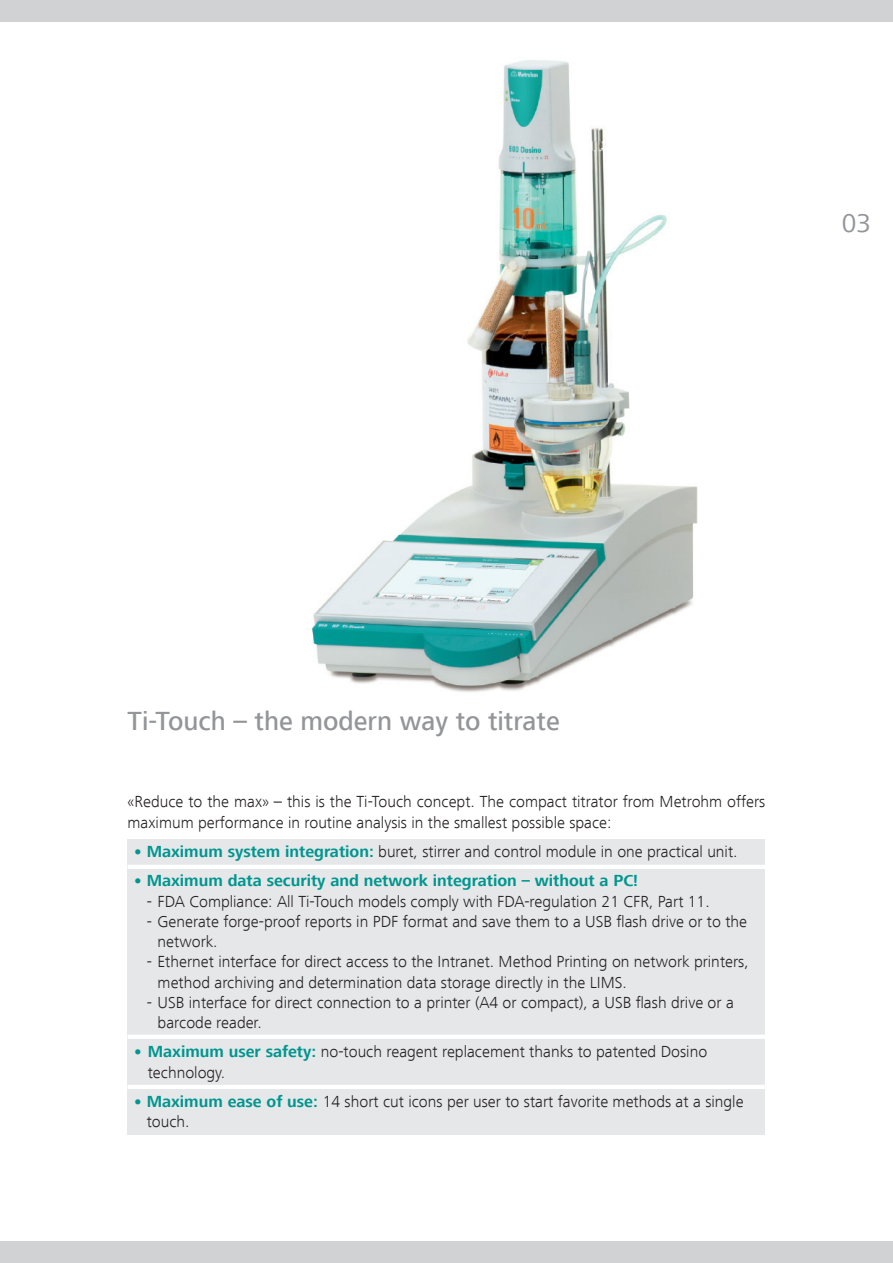
<style>
.page{position:relative;width:893px;height:1263px;background:#fff}
.page>*{position:absolute;margin:0;border:0;box-sizing:border-box;transform-origin:0 0}
.t1{font:500 27px "Frutiger Next LT";color:#939598}
.t2{font:27px "Frutiger Next LT";color:#939598}
.t3{font:300 16.5px/20.2px "Frutiger Next LT";color:#231f20}
.t4{font:700 16.5px "Frutiger Next LT";color:#00968f}
.s1{font-weight:800;color:#00968f}
.s2{font-weight:700;color:#00968f}
.s3{font-weight:800}
</style>
<div class="page">
<div style="left:0;top:1242px;width:893px;height:21px;background:#d1d2d4"></div>
<img style="left:312px;top:60px;width:386px;height:632px">
<div style="left:0;top:0;width:893px;height:21px;background:#d1d2d4"></div>
<div style="left:128px;top:839px;width:637px;height:296px;background:#e6e7e9"></div>
<hr style="left:128px;top:865px;width:637px;height:4px;background:#fff">
<hr style="left:128px;top:1035px;width:637px;height:4px;background:#fff">
<hr style="left:128px;top:1085px;width:637px;height:4px;background:#fff">
<h1 class="t2" style="left:842px;top:208px;width:31px">03</h1>
<h1 class="t1" style="left:128px;top:706px;width:434px">Ti-Touch – the modern way to titrate</h1>
<p class="t3" style="left:128px;top:791px;width:639px">«Reduce to the max» – this is the Ti-Touch concept. The compact titrator from Metrohm offers maximum performance in routine analysis in the smallest possible space:</p>
<p class="t3" style="left:133px;top:841px;width:606px"><span class="s1">•</span> <span class="s2">Maximum system integration:</span> buret, stirrer and control module in one practical unit.</p>
<p class="t4" style="left:133px;top:871px;width:507px"><span class="s3">•</span> Maximum data security and network integration – without a PC!</p>
<p class="t3" style="left:147px;top:891px;width:564px">- FDA Compliance: All Ti-Touch models comply with FDA-regulation 21 CFR, Part 11.</p>
<p class="t3" style="left:158px;top:911px;width:591px;text-indent:-11px">- Generate forge-proof reports in PDF format and save them to a USB flash drive or to the network.</p>
<p class="t3" style="left:158px;top:952px;width:593px;text-indent:-11px">- Ethernet interface for direct access to the Intranet. Method Printing on network printers, method archiving and determination data storage directly in the LIMS.</p>
<p class="t3" style="left:158px;top:992px;width:578px;text-indent:-11px">- USB interface for direct connection to a printer (A4 or compact), a USB flash drive or a barcode reader.</p>
<p class="t3" style="left:148px;top:1042px;width:561px;text-indent:-15px"><span class="s1">•</span> <span class="s2">Maximum user safety:</span> no-touch reagent replacement thanks to patented Dosino technology.</p>
<p class="t3" style="left:147px;top:1091px;width:598px;text-indent:-14px"><span class="s1">•</span> <span class="s2">Maximum ease of use:</span> 14 short cut icons per user to start favorite methods at a single touch.</p>
</div>
